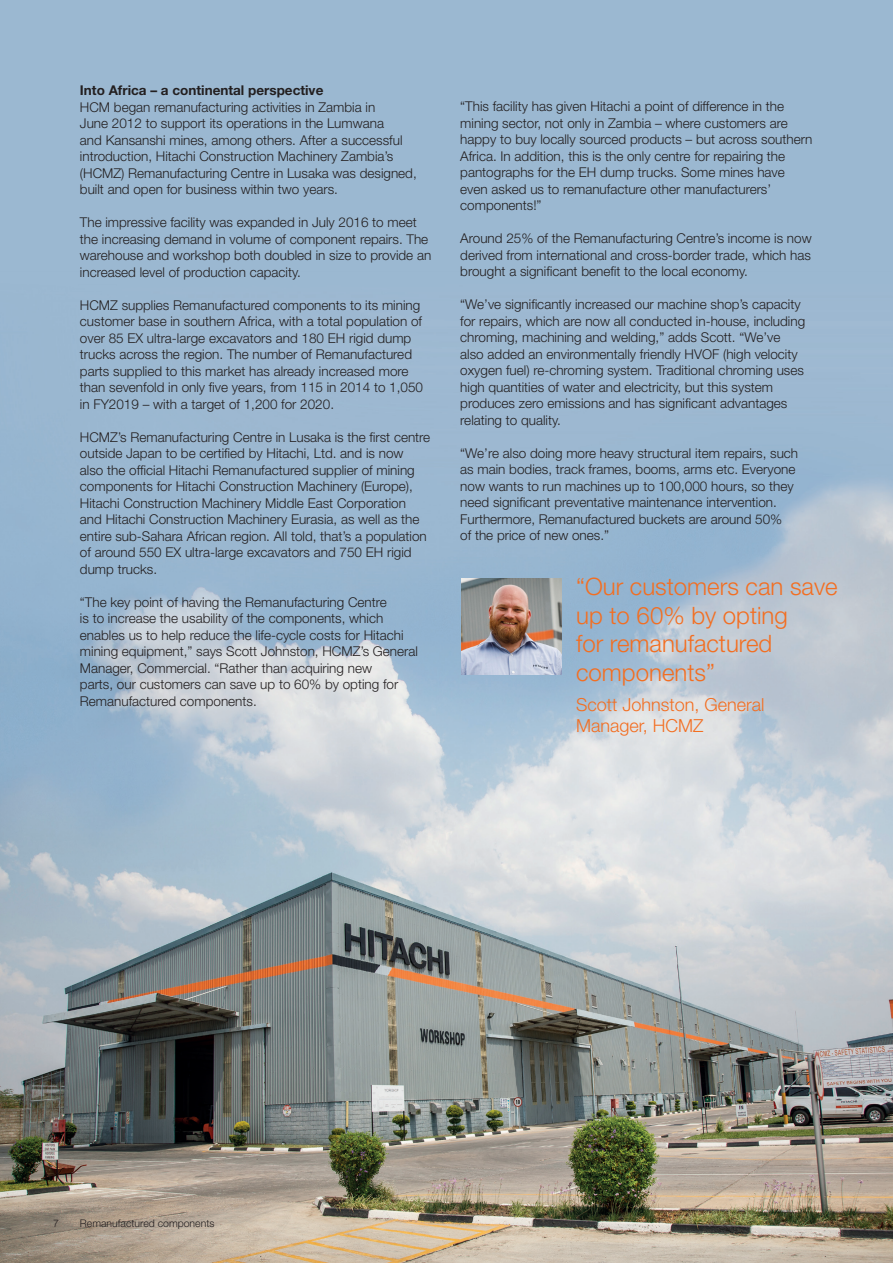
<style>
.page{position:relative;width:893px;height:1263px;background:#fff}
.page>*{position:absolute;margin:0;border:0;box-sizing:border-box;transform-origin:0 0}
.t1{font:300 24px/28.5px "Helvetica Neue LT Pro";color:#f36e21}
.t2{font:300 18px/21px "Helvetica Neue";color:#f36e21}
.t3{font:300 13.5px/16.5px "Helvetica Neue LT Pro";color:#231f20}
.t4{font:700 13.5px "Helvetica Neue LT Pro";color:#231f20}
.t5{font:300 10.5px "Helvetica Neue LT Pro";color:#231f20}
.s1{font-family:"Helvetica Neue LT Pro"}
</style>
<div class="page">
<img style="left:0;top:0;width:893px;height:1263px">
<img style="left:461px;top:578px;width:100px;height:96px">
<p class="t4" style="left:80px;top:82px;width:245px">Into Africa – a continental perspective</p>
<p class="t3" style="left:80px;top:99px;width:338px">HCM began remanufacturing activities in Zambia in<br>June 2012 to support its operations in the Lumwana<br>and Kansanshi mines, among others. After a successful introduction, Hitachi Construction Machinery Zambia’s (HCMZ) Remanufacturing Centre in Lusaka was designed, built and open for business within two years.</p>
<p class="t3" style="left:80px;top:214px;width:353px">The impressive facility was expanded in July 2016 to meet the increasing demand in volume of component repairs. The warehouse and workshop both doubled in size to provide an increased level of production capacity.</p>
<p class="t3" style="left:80px;top:297px;width:345px">HCMZ supplies Remanufactured components to its mining customer base in southern Africa, with a total population of over 85 EX ultra-large excavators and 180 EH rigid dump trucks across the region. The number of Remanufactured parts supplied to this market has already increased more than sevenfold in only five years, from 115 in 2014 to 1,050 in FY2019 – with a target of 1,200 for 2020.</p>
<p class="t3" style="left:80px;top:429px;width:352px">HCMZ’s Remanufacturing Centre in Lusaka is the first centre outside Japan to be certified by Hitachi, Ltd. and is now also the official Hitachi Remanufactured supplier of mining components for Hitachi Construction Machinery (Europe), Hitachi Construction Machinery Middle East Corporation and Hitachi Construction Machinery Eurasia, as well as the entire sub-Sahara African region. All told, that’s a population of around 550 EX ultra-large excavators and 750 EH rigid dump trucks.</p>
<p class="t3" style="left:80px;top:594px;width:340px">“The key point of having the Remanufacturing Centre<br>is to increase the usability of the components, which enables us to help reduce the life-cycle costs for Hitachi mining equipment,” says Scott Johnston, HCMZ’s General Manager, Commercial. “Rather than acquiring new<br>parts, our customers can save up to 60% by opting for Remanufactured components.</p>
<p class="t3" style="left:460px;top:98px;width:354px">“This facility has given Hitachi a point of difference in the mining sector, not only in Zambia – where customers are happy to buy locally sourced products – but across southern Africa. In addition, this is the only centre for repairing the pantographs for the EH dump trucks. Some mines have even asked us to remanufacture other manufacturers’ components!”</p>
<p class="t3" style="left:460px;top:230px;width:353px;text-align:justify">Around 25% of the Remanufacturing Centre’s income is now derived from international and cross-border trade, which has brought a significant benefit to the local economy.</p>
<p class="t3" style="left:460px;top:296px;width:346px">“We’ve significantly increased our machine shop’s capacity for repairs, which are now all conducted in-house, including chroming, machining and welding,” adds Scott. “We’ve also added an environmentally friendly HVOF (high velocity oxygen fuel) re-chroming system. Traditional chroming uses high quantities of water and electricity, but this system produces zero emissions and has significant advantages relating to quality.</p>
<p class="t3" style="left:460px;top:444px;width:339px">“We’re also doing more heavy structural item repairs, such as main bodies, track frames, booms, arms etc. Everyone now wants to run machines up to 100,000 hours, so they need significant preventative maintenance intervention.<br>Furthermore, Remanufactured buckets are around 50%<br>of the price of new ones.”</p>
<p class="t1" style="left:576px;top:572px;width:263px">“Our customers can save up to 60% by opting<br>for remanufactured components”</p>
<p class="t2" style="left:576px;top:693px;width:190px"><span class="s1">Scott Johnston,</span> General<br>Manager, HCMZ</p>
<p class="t5" style="left:53px;top:1217px;width:7px">7</p>
<p class="t5" style="left:80px;top:1217px;width:136px">Remanufactured components</p>
</div>
